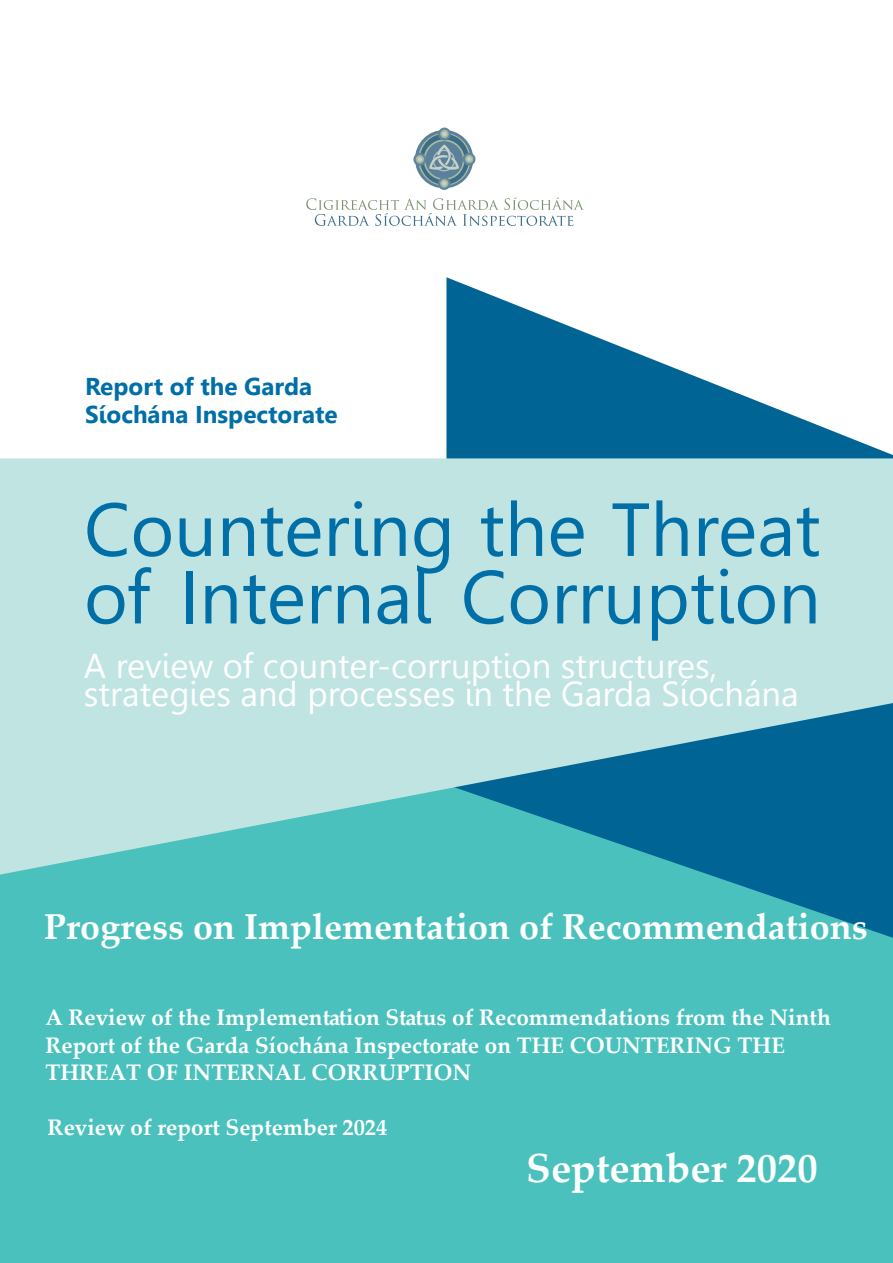
<style>
.page{position:relative;width:893px;height:1263px;background:#fff}
.page>*{position:absolute;margin:0;border:0;box-sizing:border-box;transform-origin:0 0}
.t1{font:75px/67.5px "Leelawadee";color:#006fa7}
.t2{font:700 40.5px "Palatino Linotype";color:#fff}
.t3{font:700 36px "Palatino Linotype";color:#fff}
.t4{font:34.5px/28.5px "Leelawadee";color:#fff}
.t5{font:700 24.3px/27.3px "Leelawadee";color:#006fa7}
.t6{font:700 22.5px/27.2px "Palatino Linotype";color:#fff}
.s1{font-style:inherit}
</style>
<div class="page">
<div style="left:0;top:877px;width:893px;height:386px;background:#4ac1bd"></div>
<svg style="left:446px;top:277px;width:447px;height:665px"></svg>
<svg style="left:0;top:458px;width:893px;height:419px;fill:#bfe4e1"></svg>
<svg style="left:415px;top:130px;width:58px;height:58px"></svg>
<svg style="left:418px;top:133px;width:52px;height:53px"></svg>
<div style="left:420px;top:134px;width:48px;height:50px;background:#3a6d88;border-radius:50%"></div>
<svg style="left:424px;top:139px;width:40px;height:41px"></svg>
<div style="left:425px;top:141px;width:38px;height:37px;background:#5b819a;border-radius:50%"></div>
<svg style="left:438px;top:177px;width:13px;height:13px"></svg>
<svg style="left:413px;top:153px;width:13px;height:13px"></svg>
<div style="left:438px;top:128px;width:13px;height:12px;background:#60869e;border-radius:50%"></div>
<svg style="left:463px;top:153px;width:12px;height:13px"></svg>
<div style="left:440px;top:130px;width:9px;height:8px;background:#a8b8a1;border-radius:50%"></div>
<svg style="left:442px;top:132px;width:5px;height:4px"></svg>
<svg style="left:429px;top:144px;width:30px;height:29px"></svg>
<div style="left:465px;top:155px;width:8px;height:8px;background:#a8b8a1;border-radius:50%"></div>
<svg style="left:467px;top:157px;width:4px;height:4px"></svg>
<div style="left:440px;top:179px;width:8px;height:9px;background:#a8b8a1;border-radius:50%"></div>
<svg style="left:442px;top:181px;width:5px;height:5px"></svg>
<div style="left:416px;top:155px;width:8px;height:8px;background:#a8b8a1;border-radius:50%"></div>
<svg style="left:418px;top:157px;width:4px;height:5px"></svg>
<svg style="left:306px;top:197px;width:278px;height:29px"></svg>
<p class="t5" style="left:85px;top:373px;width:254px">Report of the Garda<br>Síochána Inspectorate</p>
<h1 class="t1" style="left:84px;top:496px;width:738px">Countering the Threat of Internal Corruption</h1>
<h3 class="t4" style="left:84px;top:652px;width:716px">A review of counter-corruption structures, strategies and processes in the Garda Síochána</h3>
<h3 class="t3" style="left:44px;top:901px;width:825px">Progress on Implementation of Recommendations</h3>
<p class="t6" style="left:45px;top:1003px;width:787px">A Review of the Implementation Status of Recommendations from the Ninth<br>Report of the Garda S<span class="s1">í</span>ochána Inspectorate on T<span class="s1">HE COUNTERING THE<br>THREAT OF INTERNAL CORRUPTION</span></p>
<p class="t6" style="left:48px;top:1113px;width:341px">Review of report September 2024</p>
<h2 class="t2" style="left:526px;top:1139px;width:293px">September 2020</h2>
</div>
